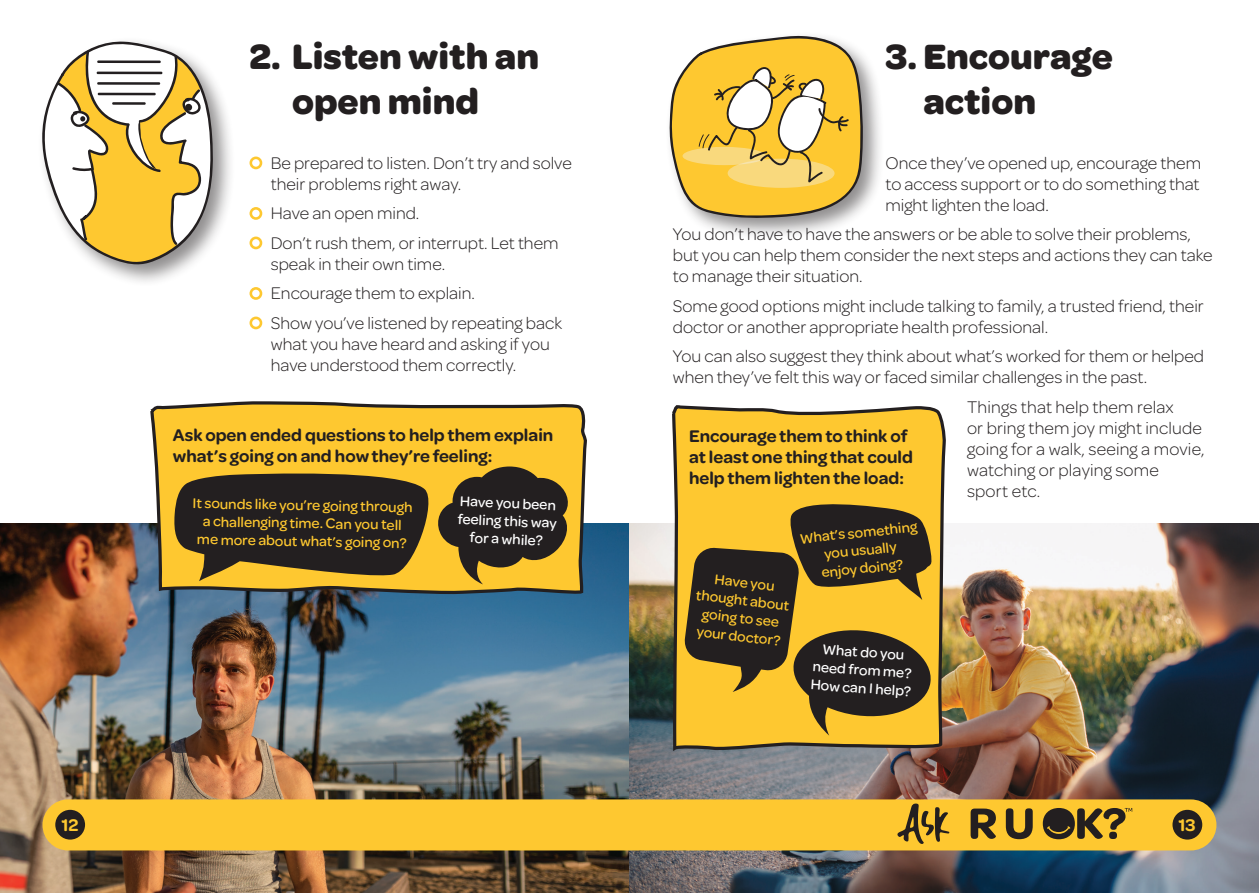
<style>
.page{position:relative;width:1259px;height:893px;background:#fff}
.page>*{position:absolute;margin:0;border:0;box-sizing:border-box;transform-origin:0 0}
.Headline{font:700 37.5px/45px "Omnes";color:#231f20}
.t1{font:300 18px/21px "Omnes";color:#231f20}
.Body_Copy{font:600 18px/21px "Omnes";color:#231f20}
.t2{font:600 18px "Omnes";color:#fec830}
.t3{font:500 15px/18px "Omnes";color:#fec830;text-align:center}
.t4{font:500 15px/18px "Omnes";color:#fff;text-align:center}
</style>
<div class="page">
<img style="left:0;top:523px;width:1259px;height:370px">
<svg style="left:669px;top:405px;width:277px;height:351px;background:#dab241"></svg>
<div style="left:37px;top:36px;width:199px;height:251px;background:#231f20;opacity:.5"></div>
<svg style="left:39px;top:41px;width:175px;height:225px"></svg>
<svg style="left:249px;top:157px;width:13px;height:12px"></svg>
<svg style="left:249px;top:207px;width:13px;height:13px"></svg>
<svg style="left:249px;top:237px;width:13px;height:12px"></svg>
<svg style="left:249px;top:287px;width:13px;height:13px"></svg>
<svg style="left:249px;top:317px;width:13px;height:12px"></svg>
<div style="left:665px;top:31px;width:220px;height:209px;background:#231f20;opacity:.5"></div>
<svg style="left:669px;top:36px;width:194px;height:182px"></svg>
<svg style="left:683px;top:496px;width:250px;height:240px;background:#8b6f27"></svg>
<svg style="left:148px;top:401px;width:438px;height:195px;background:#d9b240"></svg>
<svg style="left:173px;top:466px;width:398px;height:118px;background:#665224"></svg>
<div style="left:43px;top:799px;width:1173px;height:51px;background:#fec830;border-radius:26px"></div>
<div style="left:55px;top:810px;width:30px;height:30px;background:#231f20;border-radius:50%"></div>
<div style="left:1172px;top:810px;width:30px;height:30px;background:#231f20;border-radius:50%"></div>
<svg style="left:970px;top:808px;width:26px;height:31px"></svg>
<svg style="left:1006px;top:808px;width:26px;height:31px"></svg>
<svg style="left:1042px;top:808px;width:90px;height:31px"></svg>
<svg style="left:897px;top:803px;width:52px;height:41px"></svg>
<p class="Headline" style="left:249px;top:32px;width:291px;text-align:center">2. Listen with an open mind</p>
<p class="t1" style="left:271px;top:152px;width:302px">Be prepared to listen. Don’t try and solve their problems right away.</p>
<p class="t1" style="left:271px;top:202px;width:150px">Have an open mind.</p>
<p class="t1" style="left:271px;top:232px;width:289px">Don’t rush them, or interrupt. Let them speak in their own time.</p>
<p class="t1" style="left:271px;top:282px;width:206px">Encourage them to explain.</p>
<p class="t1" style="left:271px;top:312px;width:293px">Show you’ve listened by repeating back what you have heard and asking if you have understood them correctly.</p>
<p class="Body_Copy" style="left:173px;top:423px;width:382px">Ask open ended questions to help them explain what’s going on and how they’re feeling:</p>
<p class="t3" style="left:193px;top:493px;width:221px;rotate:1deg">It sounds like you’re going through a challenging time. Can you tell me more about what’s going on?</p>
<p class="t4" style="left:459px;top:491px;width:101px;rotate:3deg">Have you been feeling this way for a while?</p>
<p class="Headline" style="left:923px;top:32px;width:191px;text-indent:-38px">3. Encourage action</p>
<p class="t1" style="left:885px;top:152px;width:317px;text-align:justify">Once they’ve opened up, encourage them to access support or to do something that might lighten the load.</p>
<p class="t1" style="left:673px;top:223px;width:541px">You don’t have to have the answers or be able to solve their problems, but you can help them consider the next steps and actions they can take to manage their situation.</p>
<p class="t1" style="left:673px;top:295px;width:532px">Some good options might include talking to family, a trusted friend, their doctor or another appropriate health professional.</p>
<p class="t1" style="left:673px;top:345px;width:533px">You can also suggest they think about what’s worked for them or helped when they’ve felt this way or faced similar challenges in the past.</p>
<p class="t1" style="left:967px;top:396px;width:239px">Things that help them relax<br>or bring them joy might include going for a walk, seeing a movie, watching or playing some<br>sport etc.</p>
<p class="Body_Copy" style="left:689px;top:425px;width:225px">Encourage them to think of at least one thing that could help them lighten the load:</p>
<p class="t3" style="left:799px;top:529px;width:119px;rotate:-6deg">What’s something you usually<br>enjoy doing?</p>
<p class="t3" style="left:699px;top:567px;width:95px;rotate:6deg">Have you thought about going to see your doctor?</p>
<p class="t4" style="left:814px;top:639px;width:102px;rotate:4deg">What do you need from me?<br>How can I help?</p>
<p class="t2" style="left:61px;top:812px;width:19px">12</p>
<p class="t2" style="left:1178px;top:812px;width:19px">13</p>
</div>
